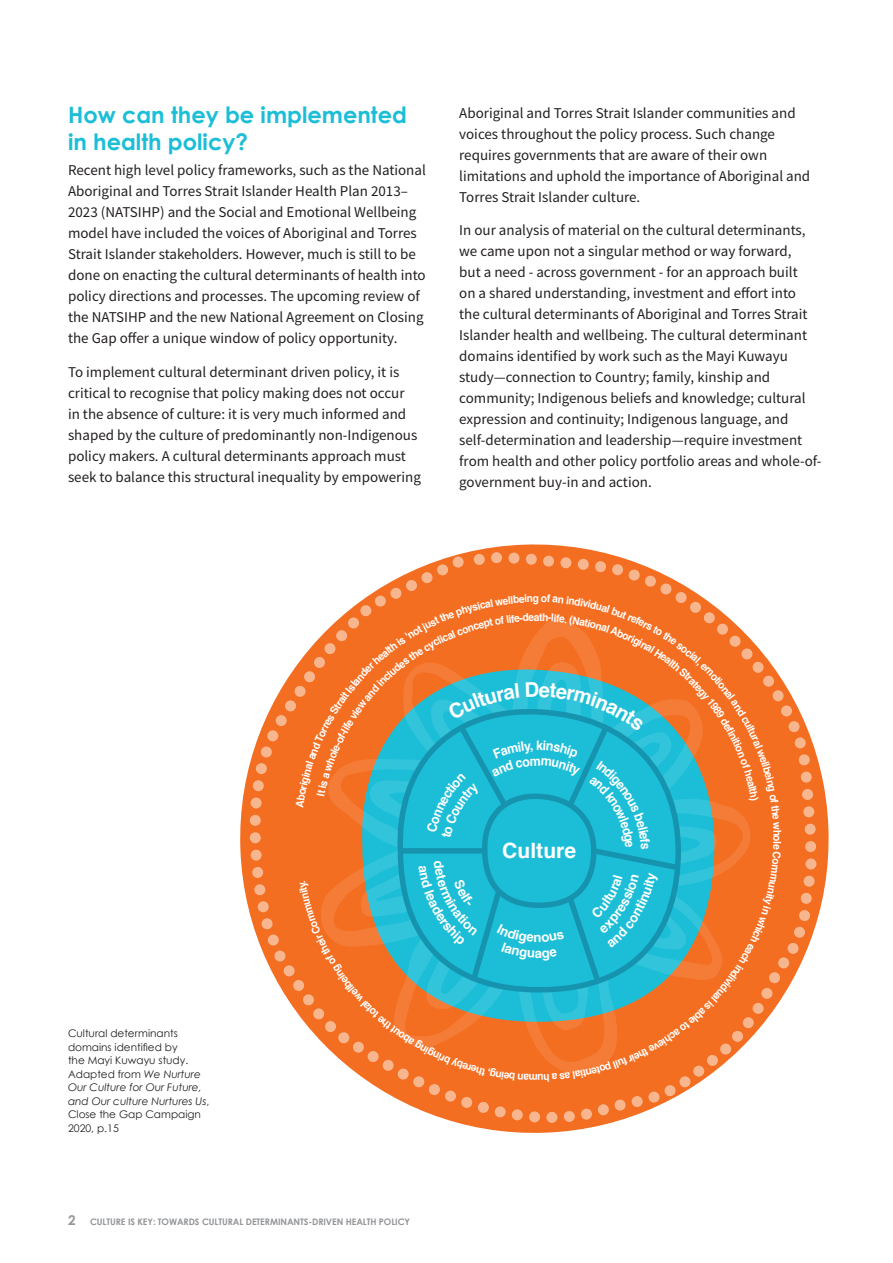
<style>
.page{position:relative;width:893px;height:1263px;background:#fff}
.page>*{position:absolute;margin:0;border:0;box-sizing:border-box;transform-origin:0 0}
.subhead{font:700 22.5px "Century Gothic";color:#1cbed7}
.t1{font:700 21.15px "Helvetica";color:#fff}
.BODY{font:15px/21px "Source Sans Pro";color:#231f20}
.t2{font:700 10.65px "Helvetica";color:#fff;scale:.95 1}
.Report_BODY{font:10.5px/13.5px "Century Gothic";color:#231f20}
.t3{font:700 9px "Century Gothic";letter-spacing:-.01em;color:#939598}
.s1{font-style:italic}
.s2{font-size:13.5px}
</style>
<div class="page">
<svg style="left:240px;top:544px;width:589px;height:589px"></svg>
<div style="left:474px;top:554px;width:11px;height:11px;background:#f8b68f;border-radius:50%"></div>
<div style="left:491px;top:552px;width:11px;height:11px;background:#f8b68f;border-radius:50%"></div>
<div style="left:508px;top:553px;width:11px;height:11px;background:#f8b68f;border-radius:50%"></div>
<div style="left:526px;top:554px;width:11px;height:11px;background:#f8b68f;border-radius:50%"></div>
<div style="left:543px;top:556px;width:11px;height:11px;background:#f8b68f;border-radius:50%"></div>
<div style="left:560px;top:557px;width:11px;height:11px;background:#f8b68f;border-radius:50%"></div>
<div style="left:578px;top:559px;width:11px;height:11px;background:#f8b68f;border-radius:50%"></div>
<div style="left:595px;top:561px;width:11px;height:11px;background:#f8b68f;border-radius:50%"></div>
<div style="left:612px;top:564px;width:11px;height:11px;background:#f8b68f;border-radius:50%"></div>
<svg style="left:629px;top:569px;width:11px;height:11px"></svg>
<div style="left:788px;top:721px;width:11px;height:11px;background:#f8b68f;border-radius:50%"></div>
<div style="left:795px;top:737px;width:11px;height:11px;background:#f8b68f;border-radius:50%"></div>
<div style="left:799px;top:754px;width:11px;height:11px;background:#f8b68f;border-radius:50%"></div>
<div style="left:801px;top:772px;width:11px;height:10px;background:#f8b68f;border-radius:50%"></div>
<div style="left:802px;top:789px;width:11px;height:11px;background:#f8b68f;border-radius:50%"></div>
<div style="left:803px;top:806px;width:11px;height:11px;background:#f8b68f;border-radius:50%"></div>
<div style="left:805px;top:824px;width:11px;height:11px;background:#f8b68f;border-radius:50%"></div>
<div style="left:805px;top:841px;width:11px;height:11px;background:#f8b68f;border-radius:50%"></div>
<svg style="left:805px;top:858px;width:11px;height:11px"></svg>
<div style="left:804px;top:876px;width:11px;height:11px;background:#f8b68f;border-radius:50%"></div>
<div style="left:801px;top:893px;width:11px;height:11px;background:#f8b68f;border-radius:50%"></div>
<div style="left:799px;top:910px;width:11px;height:11px;background:#f8b68f;border-radius:50%"></div>
<div style="left:794px;top:927px;width:11px;height:11px;background:#f8b68f;border-radius:50%"></div>
<svg style="left:788px;top:943px;width:11px;height:11px"></svg>
<svg style="left:665px;top:1085px;width:11px;height:11px"></svg>
<div style="left:648px;top:1091px;width:11px;height:11px;background:#f8b68f;border-radius:50%"></div>
<div style="left:632px;top:1096px;width:11px;height:11px;background:#f8b68f;border-radius:50%"></div>
<svg style="left:615px;top:1099px;width:11px;height:11px"></svg>
<div style="left:598px;top:1104px;width:11px;height:11px;background:#f8b68f;border-radius:50%"></div>
<div style="left:581px;top:1109px;width:11px;height:10px;background:#f8b68f;border-radius:50%"></div>
<div style="left:564px;top:1111px;width:11px;height:11px;background:#f8b68f;border-radius:50%"></div>
<div style="left:546px;top:1112px;width:11px;height:11px;background:#f8b68f;border-radius:50%"></div>
<div style="left:529px;top:1111px;width:11px;height:11px;background:#f8b68f;border-radius:50%"></div>
<div style="left:512px;top:1109px;width:11px;height:11px;background:#f8b68f;border-radius:50%"></div>
<div style="left:495px;top:1106px;width:11px;height:11px;background:#f8b68f;border-radius:50%"></div>
<div style="left:478px;top:1102px;width:11px;height:11px;background:#f8b68f;border-radius:50%"></div>
<div style="left:461px;top:1097px;width:11px;height:11px;background:#f8b68f;border-radius:50%"></div>
<div style="left:445px;top:1090px;width:11px;height:11px;background:#f8b68f;border-radius:50%"></div>
<div style="left:268px;top:934px;width:11px;height:11px;background:#f8b68f;border-radius:50%"></div>
<div style="left:262px;top:918px;width:11px;height:11px;background:#f8b68f;border-radius:50%"></div>
<div style="left:258px;top:901px;width:11px;height:11px;background:#f8b68f;border-radius:50%"></div>
<div style="left:254px;top:884px;width:11px;height:11px;background:#f8b68f;border-radius:50%"></div>
<div style="left:252px;top:867px;width:11px;height:11px;background:#f8b68f;border-radius:50%"></div>
<div style="left:251px;top:850px;width:11px;height:11px;background:#f8b68f;border-radius:50%"></div>
<div style="left:250px;top:832px;width:11px;height:11px;background:#f8b68f;border-radius:50%"></div>
<div style="left:250px;top:815px;width:11px;height:11px;background:#f8b68f;border-radius:50%"></div>
<div style="left:251px;top:797px;width:11px;height:11px;background:#f8b68f;border-radius:50%"></div>
<div style="left:253px;top:780px;width:11px;height:11px;background:#f8b68f;border-radius:50%"></div>
<div style="left:256px;top:763px;width:11px;height:11px;background:#f8b68f;border-radius:50%"></div>
<div style="left:261px;top:746px;width:11px;height:11px;background:#f8b68f;border-radius:50%"></div>
<div style="left:267px;top:730px;width:11px;height:11px;background:#f8b68f;border-radius:50%"></div>
<svg style="left:437px;top:564px;width:11px;height:11px"></svg>
<div style="left:453px;top:557px;width:11px;height:10px;background:#f8b68f;border-radius:50%"></div>
<svg style="left:275px;top:571px;width:521px;height:523px;fill:#f36e21"></svg>
<svg style="left:296px;top:594px;width:485px;height:488px;background:#98977a"></svg>
<p class="subhead" style="left:68px;top:101px;width:340px">How can they be implemented</p>
<p class="subhead" style="left:68px;top:128px;width:181px">in health policy?</p>
<p class="BODY" style="left:68px;top:160px;width:359px">Recent high level policy frameworks, such as the National Aboriginal and Torres Strait Islander Health Plan 2013– 2023 (NATSIHP) and the Social and Emotional Wellbeing model have included the voices of Aboriginal and Torres Strait Islander stakeholders. However, much is still to be done on enacting the cultural determinants of health into policy directions and processes. The upcoming review of the NATSIHP and the new National Agreement on Closing the Gap offer a unique window of policy opportunity.</p>
<p class="BODY" style="left:68px;top:362px;width:354px">To implement cultural determinant driven policy, it is critical to recognise that policy making does not occur<br>in the absence of culture: it is very much informed and shaped by the culture of predominantly non-Indigenous policy makers. A cultural determinants approach must seek to balance this structural inequality by empowering</p>
<p class="BODY" style="left:459px;top:102px;width:352px">Aboriginal and Torres Strait Islander communities and voices throughout the policy process. Such change requires governments that are aware of their own limitations and uphold the importance of Aboriginal and Torres Strait Islander culture.</p>
<p class="BODY" style="left:459px;top:220px;width:364px">In our analysis of material on the cultural determinants, we came upon not a singular method or way forward,<br>but a need - across government - for an approach built<br>on a shared understanding, investment and effort into<br>the cultural determinants of Aboriginal and Torres Strait Islander health and wellbeing. The cultural determinant domains identified by work such as the Mayi Kuwayu study—connection to Country; family, kinship and community; Indigenous beliefs and knowledge; cultural expression and continuity; Indigenous language, and self-determination and leadership—require investment from health and other policy portfolio areas and whole-of&shy;government buy-in and action.</p>
<p class="t2" style="left:533px;top:590px;width:8px">g</p>
<p class="t2" style="left:534px;top:609px;width:8px">a</p>
<p class="Report_BODY" style="left:68px;top:1027px;width:143px">Cultural determinants domains identified by<br>the Mayi Kuwayu study.<br>Adapted from <span class="s1">We Nurture<br>Our Culture for Our Future, and Our culture Nurtures Us</span>,<br>Close the Gap Campaign<br>2020, p.15</p>
<p class="t3" style="left:68px;top:1216px;width:344px"><span class="s2">2</span> CULTURE IS KEY: TOWARDS CULTURAL DETERMINANTS-DRIVEN HEALTH POLICY</p>
<p class="t1" style="left:502px;top:833px;width:75px">Culture</p>
<p class="t2" style="left:786px;top:835px;width:8px;rotate:90deg">o</p>
</div>
